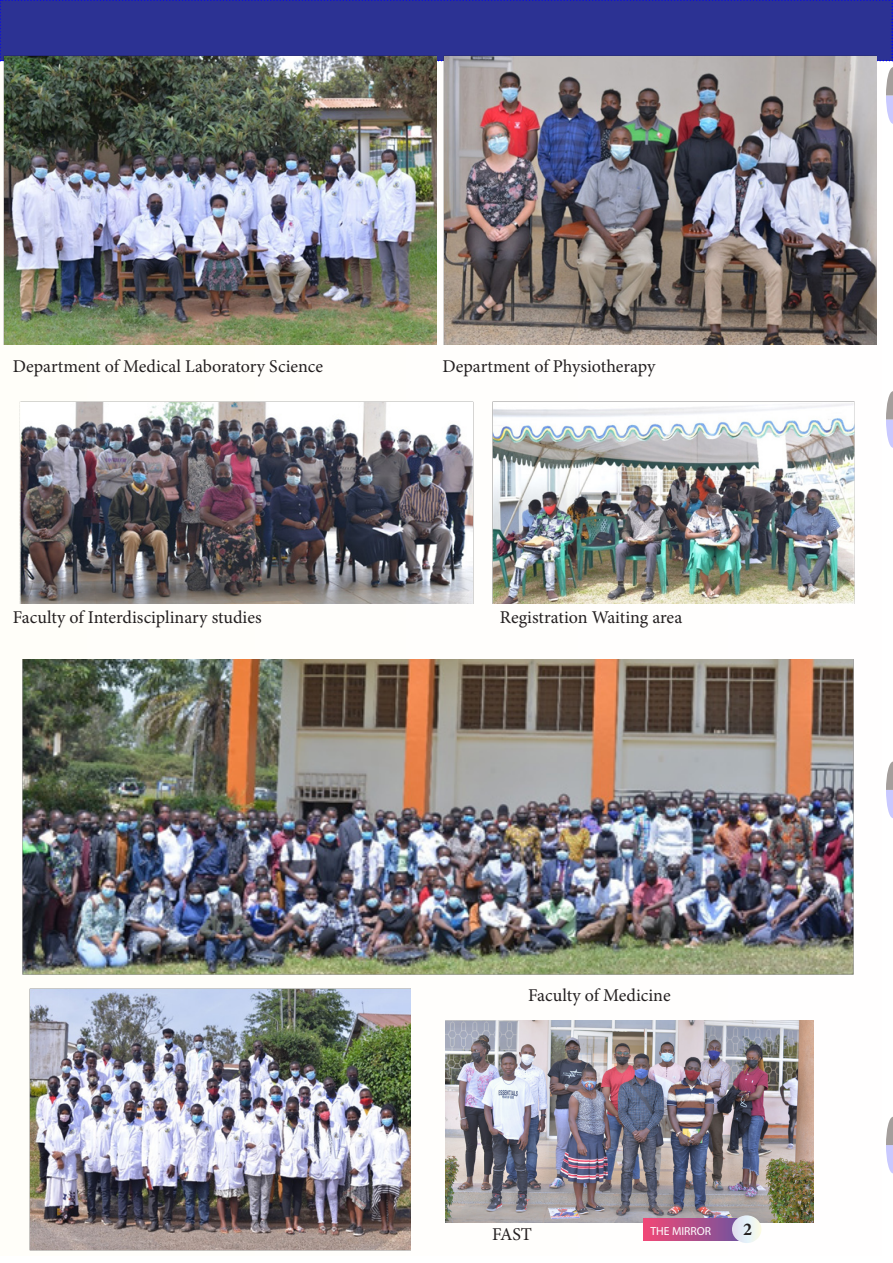
<style>
.page{position:relative;width:893px;height:1263px;background:#fff}
.page>*{position:absolute;margin:0;border:0;box-sizing:border-box;transform-origin:0 0}
.t1{font:18px "Minion Pro";color:#231f20}
.t2{font:700 18px "Minion Pro";color:#231f20}
.t3{font:11.7px "Myriad Pro";color:#fff}
</style>
<div class="page">
<img style="left:0;top:61px;width:890px;height:1190px">
<svg style="left:643px;top:1218px;width:89px;height:22px;background:#b84c87"></svg>
<svg style="left:732px;top:1215px;width:29px;height:28px"></svg>
<svg style="left:886px;top:67px;width:7px;height:57px"></svg>
<svg style="left:886px;top:391px;width:7px;height:57px"></svg>
<svg style="left:886px;top:762px;width:7px;height:56px"></svg>
<svg style="left:886px;top:1117px;width:7px;height:56px"></svg>
<div style="left:0;top:0;width:893px;height:61px;background:#2c3293"></div>
<img style="left:3px;top:55px;width:434px;height:290px">
<img style="left:444px;top:55px;width:433px;height:290px">
<img style="left:14px;top:401px;width:460px;height:203px">
<img style="left:492px;top:401px;width:363px;height:203px">
<img style="left:29px;top:988px;width:382px;height:262px">
<img style="left:22px;top:659px;width:832px;height:315px">
<p class="t1" style="left:13px;top:355px;width:312px">Department of Medical Laboratory Science</p>
<p class="t1" style="left:442px;top:355px;width:214px">Department of Physiotherapy</p>
<p class="t1" style="left:13px;top:605px;width:250px">Faculty of Interdisciplinary studies</p>
<p class="t1" style="left:500px;top:605px;width:184px">Registration Waiting area</p>
<p class="t1" style="left:528px;top:983px;width:144px">Faculty of Medicine</p>
<p class="t1" style="left:492px;top:1222px;width:41px">FAST</p>
<p class="t3" style="left:650px;top:1223px;width:62px">THE MIRROR</p>
<p class="t2" style="left:743px;top:1217px;width:10px">2</p>
</div>
